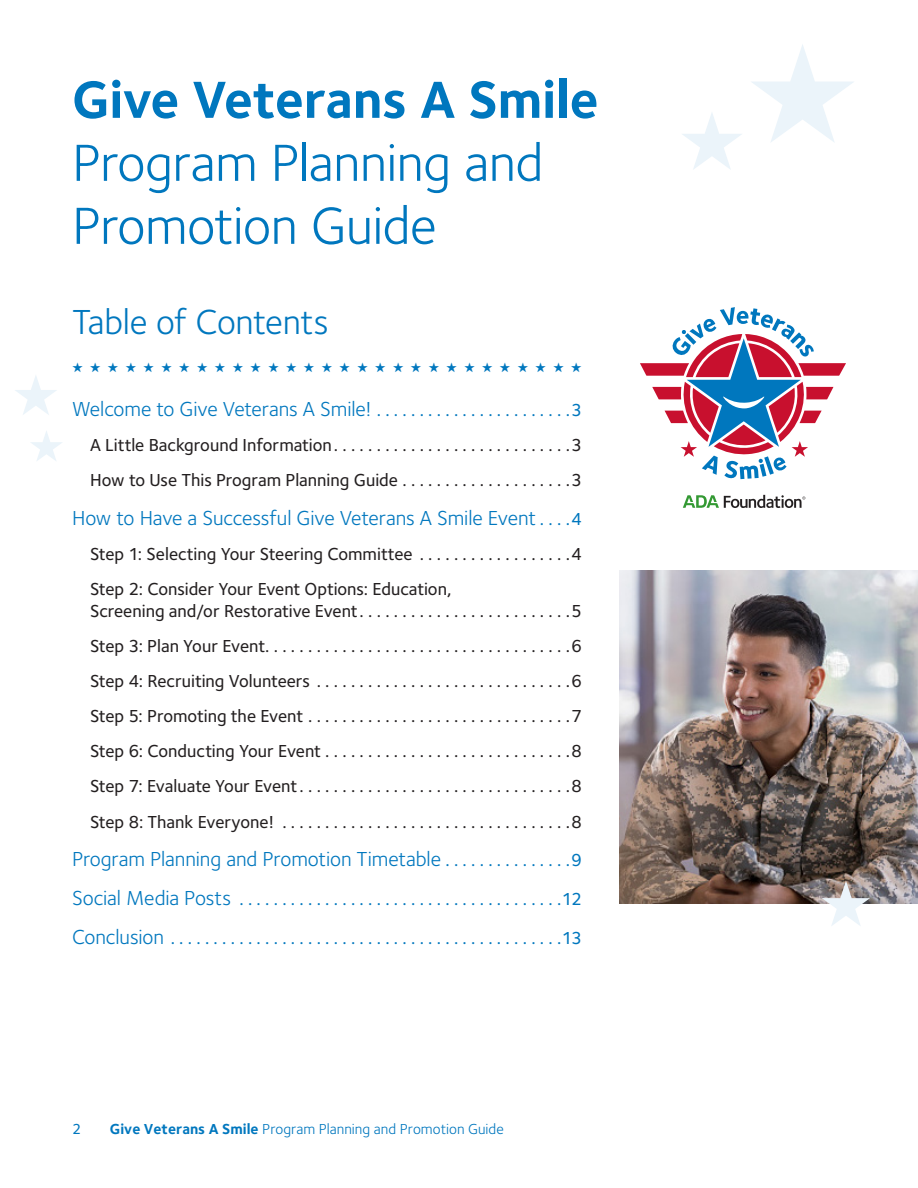
<style>
.page{position:relative;width:918px;height:1188px;background:#fff}
.page>*{position:absolute;margin:0;border:0;box-sizing:border-box;transform-origin:0 0}
.t1{font:54px/63px "Foundry Sterling";letter-spacing:-.015em;color:#0077be}
.GVAS_H1{font:36px "Foundry Sterling";letter-spacing:-.01em;color:#0077be}
.TOC_1{font:21px "Foundry Sterling";letter-spacing:-.005em;color:#0077be}
.TOC_2{font:500 18px/21.6px "Foundry Sterling";color:#231f20}
.TOC_1-2{font:500 18px "Foundry Sterling";color:#0077be}
.t2{font:15px "Foundry Sterling";color:#0077be}
.t3{font:500 15px "Foundry Sterling";color:#0077be}
.Veteran_Body{font:13.5px "Zapf Dingbats ITC";color:#0077be}
.s1{font-weight:700}
.s2{font-weight:500;font-size:18px}
.s3{font-weight:400;font-size:21px}
</style>
<div class="page">
<svg style="left:640px;top:307px;width:206px;height:172px"></svg>
<svg style="left:683px;top:495px;width:122px;height:13px"></svg>
<img style="left:619px;top:571px;width:299px;height:333px">
<svg style="left:682px;top:113px;width:60px;height:57px"></svg>
<svg style="left:752px;top:44px;width:101px;height:98px"></svg>
<svg style="left:31px;top:431px;width:31px;height:30px"></svg>
<svg style="left:15px;top:376px;width:42px;height:39px"></svg>
<svg style="left:822px;top:881px;width:48px;height:45px"></svg>
<p class="t1" style="left:72px;top:69px;width:528px"><span class="s1">Give Veterans A Smile<br></span>Program Planning and<br>Promotion Guide</p>
<p class="GVAS_H1" style="left:72px;top:301px;width:258px">Table of Contents</p>
<p class="Veteran_Body" style="left:72px;top:361px;width:511px">★ ★ ★ ★ ★ ★ ★ ★ ★ ★ ★ ★ ★ ★ ★ ★ ★ ★ ★ ★ ★ ★ ★ ★ ★ ★ ★ ★ ★</p>
<p class="TOC_1" style="left:72px;top:397px;width:512px">Welcome to Give Veterans A Smile! <span class="s2">. . . . . . . . . . . . . . . . . . . . . . 3</span></p>
<p class="TOC_2" style="left:90px;top:435px;width:494px">A Little Background Information . . . . . . . . . . . . . . . . . . . . . . . . . . . 3</p>
<p class="TOC_2" style="left:90px;top:470px;width:494px">How to Use This Program Planning Guide . . . . . . . . . . . . . . . . . . . 3</p>
<p class="TOC_1" style="left:72px;top:506px;width:512px">How to Have a Successful Give Veterans A Smile Event <span class="s2">. . . 4</span></p>
<p class="TOC_2" style="left:90px;top:544px;width:494px">Step 1: Selecting Your Steering Committee . . . . . . . . . . . . . . . . . 4</p>
<p class="TOC_2" style="left:90px;top:579px;width:494px">Step 2: Consider Your Event Options: Education,<br>Screening and/or Restorative Event . . . . . . . . . . . . . . . . . . . . . . . . 5</p>
<p class="TOC_2" style="left:90px;top:636px;width:494px">Step 3: Plan Your Event . . . . . . . . . . . . . . . . . . . . . . . . . . . . . . . . . . . 6</p>
<p class="TOC_2" style="left:90px;top:671px;width:494px">Step 4: Recruiting Volunteers . . . . . . . . . . . . . . . . . . . . . . . . . . . . . 6</p>
<p class="TOC_2" style="left:90px;top:706px;width:494px">Step 5: Promoting the Event . . . . . . . . . . . . . . . . . . . . . . . . . . . . . . 7</p>
<p class="TOC_2" style="left:90px;top:741px;width:494px">Step 6: Conducting Your Event . . . . . . . . . . . . . . . . . . . . . . . . . . . . 8</p>
<p class="TOC_2" style="left:90px;top:776px;width:494px">Step 7: Evaluate Your Event . . . . . . . . . . . . . . . . . . . . . . . . . . . . . . . 8</p>
<p class="TOC_2" style="left:90px;top:811px;width:494px">Step 8: Thank Everyone! . . . . . . . . . . . . . . . . . . . . . . . . . . . . . . . . . 8</p>
<p class="TOC_1" style="left:72px;top:847px;width:512px">Program Planning and Promotion Timetable <span class="s2">. . . . . . . . . . . . . . 9</span></p>
<p class="TOC_1-2" style="left:72px;top:888px;width:512px"><span class="s3">Social Media Posts</span> . . . . . . . . . . . . . . . . . . . . . . . . . . . . . . . . . . . . . 12</p>
<p class="TOC_1-2" style="left:72px;top:927px;width:511px"><span class="s3">Conclusion</span> . . . . . . . . . . . . . . . . . . . . . . . . . . . . . . . . . . . . . . . . . . . . . 13</p>
<p class="t3" style="left:72px;top:1120px;width:11px">2</p>
<p class="t2" style="left:110px;top:1120px;width:395px"><span class="s1">Give Veterans A Smile</span> Program Planning and Promotion Guide</p>
</div>
